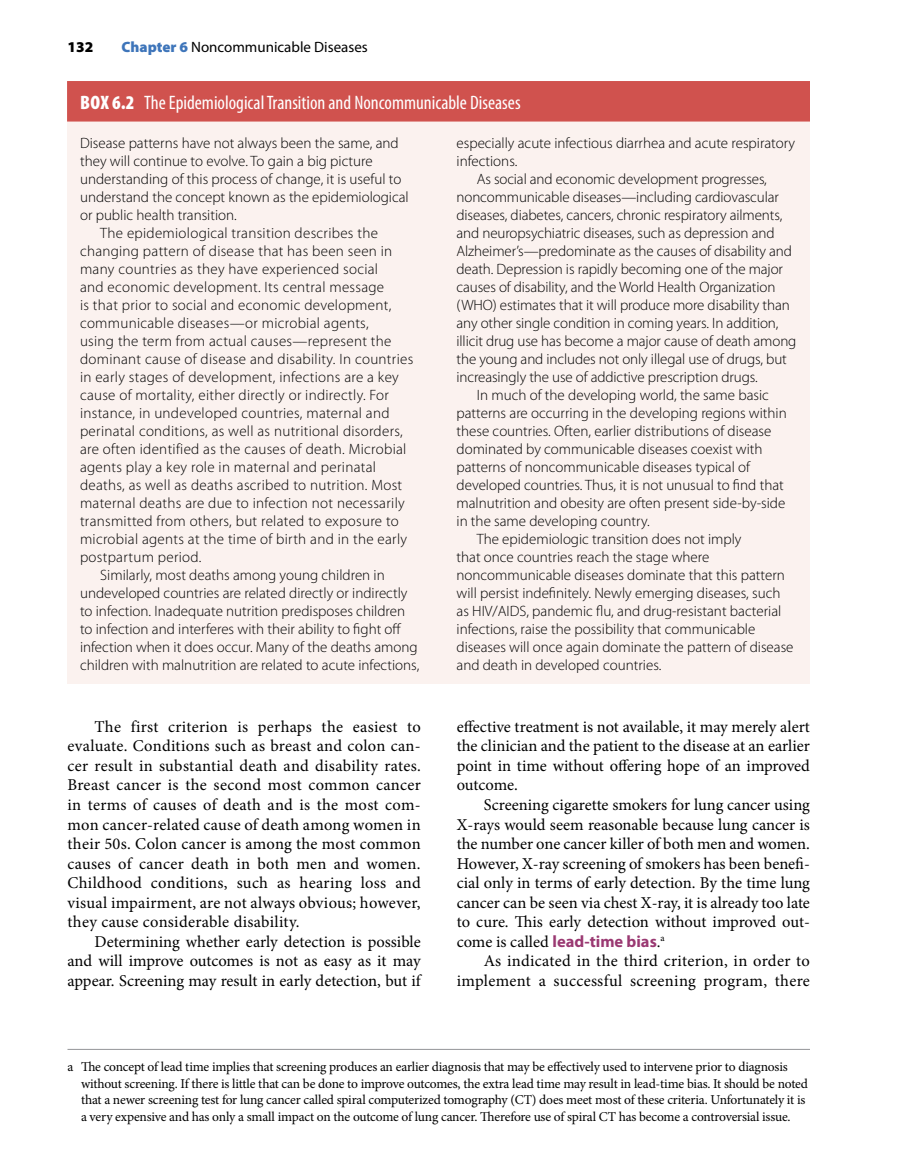
<style>
.page{position:relative;width:918px;height:1175px;background:#fff}
.page>*{position:absolute;margin:0;border:0;box-sizing:border-box;transform-origin:0 0}
.t1{font:condensed 19.5px "Myriad Pro";color:#fff}
.t2{font:16.5px "Minion Pro";letter-spacing:.005em;color:#000}
.t3{font:300 15px "Myriad Pro";color:#000}
.t4{font:300 15px "Myriad Pro";letter-spacing:.02em;color:#000}
.t5{font:15px "Myriad Pro";color:#000}
.t6{font:900 15px "Myriad Pro";color:#000}
.t7{font:13.5px/16.5px "Minion Pro";letter-spacing:-.015em;color:#000}
.s1{font-weight:900;color:#3e75ba}
.s2{font-weight:900}
.s3{font-family:"Myriad Pro";font-weight:700;color:#9a3972}
</style>
<div class="page">
<hr style="left:68px;top:1049px;width:742px;height:1px;background:#939598">
<div style="left:67px;top:81px;width:743px;height:603px;background:#fbf2ef"></div>
<div style="left:67px;top:81px;width:743px;height:41px;background:#d0524e"></div>
<p class="t6" style="left:68px;top:37px;width:27px">132</p>
<p class="t5" style="left:122px;top:37px;width:248px"><span class="s1">Chapter 6</span> Noncommunicable Diseases</p>
<p class="t1" style="left:80px;top:91px;width:442px"><span class="s2">BOX 6.2</span> The Epidemiological Transition and Noncommunicable Diseases</p>
<p class="t3" style="left:80px;top:134px;width:320px">Disease patterns have not always been the same, and</p>
<p class="t3" style="left:80px;top:152px;width:294px">they will continue to evolve. To gain a big picture</p>
<p class="t3" style="left:80px;top:170px;width:323px">understanding of this process of change, it is useful to</p>
<p class="t3" style="left:80px;top:188px;width:330px">understand the concept known as the epidemiological</p>
<p class="t3" style="left:80px;top:206px;width:158px">or public health transition.</p>
<p class="t4" style="left:100px;top:224px;width:279px">The epidemiological transition describes the</p>
<p class="t4" style="left:80px;top:242px;width:314px">changing pattern of disease that has been seen in</p>
<p class="t4" style="left:80px;top:260px;width:300px">many countries as they have experienced social</p>
<p class="t4" style="left:80px;top:278px;width:306px">and economic development. Its central message</p>
<p class="t4" style="left:80px;top:296px;width:313px">is that prior to social and economic development,</p>
<p class="t4" style="left:80px;top:314px;width:290px">communicable diseases—or microbial agents,</p>
<p class="t4" style="left:80px;top:332px;width:313px">using the term from actual causes—represent the</p>
<p class="t4" style="left:80px;top:350px;width:335px">dominant cause of disease and disability. In countries</p>
<p class="t4" style="left:80px;top:368px;width:320px">in early stages of development, infections are a key</p>
<p class="t4" style="left:80px;top:386px;width:310px">cause of mortality, either directly or indirectly. For</p>
<p class="t4" style="left:80px;top:404px;width:311px">instance, in undeveloped countries, maternal and</p>
<p class="t4" style="left:80px;top:422px;width:324px">perinatal conditions, as well as nutritional disorders,</p>
<p class="t4" style="left:80px;top:440px;width:328px">are often identified as the causes of death. Microbial</p>
<p class="t4" style="left:80px;top:458px;width:297px">agents play a key role in maternal and perinatal</p>
<p class="t4" style="left:80px;top:476px;width:324px">deaths, as well as deaths ascribed to nutrition. Most</p>
<p class="t4" style="left:80px;top:494px;width:326px">maternal deaths are due to infection not necessarily</p>
<p class="t4" style="left:80px;top:512px;width:320px">transmitted from others, but related to exposure to</p>
<p class="t4" style="left:80px;top:530px;width:329px">microbial agents at the time of birth and in the early</p>
<p class="t4" style="left:80px;top:548px;width:123px">postpartum period.</p>
<p class="t3" style="left:100px;top:566px;width:286px">Similarly, most deaths among young children in</p>
<p class="t3" style="left:80px;top:584px;width:329px">undeveloped countries are related directly or indirectly</p>
<p class="t3" style="left:80px;top:602px;width:327px">to infection. Inadequate nutrition predisposes children</p>
<p class="t3" style="left:80px;top:620px;width:323px">to infection and interferes with their ability to fight off</p>
<p class="t3" style="left:80px;top:638px;width:339px">infection when it does occur. Many of the deaths among</p>
<p class="t3" style="left:80px;top:656px;width:341px">children with malnutrition are related to acute infections,</p>
<p class="t3" style="left:457px;top:134px;width:340px">especially acute infectious diarrhea and acute respiratory</p>
<p class="t3" style="left:457px;top:152px;width:62px">infections.</p>
<p class="t3" style="left:477px;top:170px;width:292px">As social and economic development progresses,</p>
<p class="t3" style="left:457px;top:188px;width:324px">noncommunicable diseases—including cardiovascular</p>
<p class="t3" style="left:457px;top:206px;width:327px">diseases, diabetes, cancers, chronic respiratory ailments,</p>
<p class="t3" style="left:457px;top:224px;width:319px">and neuropsychiatric diseases, such as depression and</p>
<p class="t3" style="left:457px;top:242px;width:337px">Alzheimer’s—predominate as the causes of disability and</p>
<p class="t3" style="left:457px;top:260px;width:328px">death. Depression is rapidly becoming one of the major</p>
<p class="t3" style="left:457px;top:278px;width:320px">causes of disability, and the World Health Organization</p>
<p class="t3" style="left:457px;top:296px;width:335px">(WHO) estimates that it will produce more disability than</p>
<p class="t3" style="left:457px;top:314px;width:323px">any other single condition in coming years. In addition,</p>
<p class="t3" style="left:457px;top:332px;width:341px">illicit drug use has become a major cause of death among</p>
<p class="t3" style="left:457px;top:350px;width:332px">the young and includes not only illegal use of drugs, but</p>
<p class="t3" style="left:457px;top:368px;width:303px">increasingly the use of addictive prescription drugs.</p>
<p class="t3" style="left:477px;top:386px;width:294px">In much of the developing world, the same basic</p>
<p class="t3" style="left:457px;top:404px;width:332px">patterns are occurring in the developing regions within</p>
<p class="t3" style="left:457px;top:422px;width:316px">these countries. Often, earlier distributions of disease</p>
<p class="t3" style="left:457px;top:440px;width:308px">dominated by communicable diseases coexist with</p>
<p class="t3" style="left:457px;top:458px;width:295px">patterns of noncommunicable diseases typical of</p>
<p class="t3" style="left:457px;top:476px;width:329px">developed countries. Thus, it is not unusual to find that</p>
<p class="t3" style="left:457px;top:494px;width:330px">malnutrition and obesity are often present side-by-side</p>
<p class="t3" style="left:457px;top:512px;width:195px">in the same developing country.</p>
<p class="t3" style="left:477px;top:530px;width:266px">The epidemiologic transition does not imply</p>
<p class="t3" style="left:457px;top:548px;width:254px">that once countries reach the stage where</p>
<p class="t3" style="left:457px;top:566px;width:330px">noncommunicable diseases dominate that this pattern</p>
<p class="t3" style="left:457px;top:584px;width:325px">will persist indefinitely. Newly emerging diseases, such</p>
<p class="t3" style="left:457px;top:602px;width:326px">as HIV/AIDS, pandemic flu, and drug-resistant bacterial</p>
<p class="t3" style="left:457px;top:620px;width:300px">infections, raise the possibility that communicable</p>
<p class="t3" style="left:457px;top:638px;width:339px">diseases will once again dominate the pattern of disease</p>
<p class="t3" style="left:457px;top:656px;width:206px">and death in developed countries.</p>
<p class="t2" style="left:94px;top:715px;width:328px">The first criterion is perhaps the easiest to</p>
<p class="t2" style="left:68px;top:735px;width:355px">evaluate. Conditions such as breast and colon can-</p>
<p class="t2" style="left:68px;top:754px;width:355px">cer result in substantial death and disability rates.</p>
<p class="t2" style="left:68px;top:774px;width:355px">Breast cancer is the second most common cancer</p>
<p class="t2" style="left:68px;top:793px;width:355px">in terms of causes of death and is the most com-</p>
<p class="t2" style="left:68px;top:813px;width:355px">mon cancer-related cause of death among women in</p>
<p class="t2" style="left:68px;top:832px;width:355px">their 50s. Colon cancer is among the most common</p>
<p class="t2" style="left:68px;top:852px;width:355px">causes of cancer death in both men and women.</p>
<p class="t2" style="left:68px;top:871px;width:355px">Childhood conditions, such as hearing loss and</p>
<p class="t2" style="left:68px;top:891px;width:355px">visual impairment, are not always obvious; however,</p>
<p class="t2" style="left:68px;top:910px;width:233px">they cause considerable disability.</p>
<p class="t2" style="left:94px;top:930px;width:328px">Determining whether early detection is possible</p>
<p class="t2" style="left:68px;top:949px;width:355px">and will improve outcomes is not as easy as it may</p>
<p class="t2" style="left:68px;top:969px;width:355px">appear. Screening may result in early detection, but if</p>
<p class="t2" style="left:457px;top:715px;width:355px">effective treatment is not available, it may merely alert</p>
<p class="t2" style="left:457px;top:735px;width:355px">the clinician and the patient to the disease at an earlier</p>
<p class="t2" style="left:457px;top:754px;width:355px">point in time without offering hope of an improved</p>
<p class="t2" style="left:457px;top:774px;width:63px">outcome.</p>
<p class="t2" style="left:484px;top:793px;width:328px">Screening cigarette smokers for lung cancer using</p>
<p class="t2" style="left:457px;top:813px;width:355px">X-rays would seem reasonable because lung cancer is</p>
<p class="t2" style="left:457px;top:832px;width:355px">the number one cancer killer of both men and women.</p>
<p class="t2" style="left:457px;top:852px;width:355px">However, X-ray screening of smokers has been benefi-</p>
<p class="t2" style="left:457px;top:871px;width:355px">cial only in terms of early detection. By the time lung</p>
<p class="t2" style="left:457px;top:891px;width:355px">cancer can be seen via chest X-ray, it is already too late</p>
<p class="t2" style="left:457px;top:910px;width:355px">to cure. This early detection without improved out-</p>
<p class="t2" style="left:457px;top:930px;width:210px">come is called <span class="s3">lead-time bias</span>.<sup>a</sup></p>
<p class="t2" style="left:484px;top:949px;width:328px">As indicated in the third criterion, in order to</p>
<p class="t2" style="left:457px;top:969px;width:355px">implement a successful screening program, there</p>
<p class="t7" style="left:81px;top:1059px;width:729px;text-indent:-14px">a The concept of lead time implies that screening produces an earlier diagnosis that may be effectively used to intervene prior to diagnosis without screening. If there is little that can be done to improve outcomes, the extra lead time may result in lead-time bias. It should be noted that a newer screening test for lung cancer called spiral computerized tomography (CT) does meet most of these criteria. Unfortunately it is a very expensive and has only a small impact on the outcome of lung cancer. Therefore use of spiral CT has become a controversial issue.</p>
</div>
